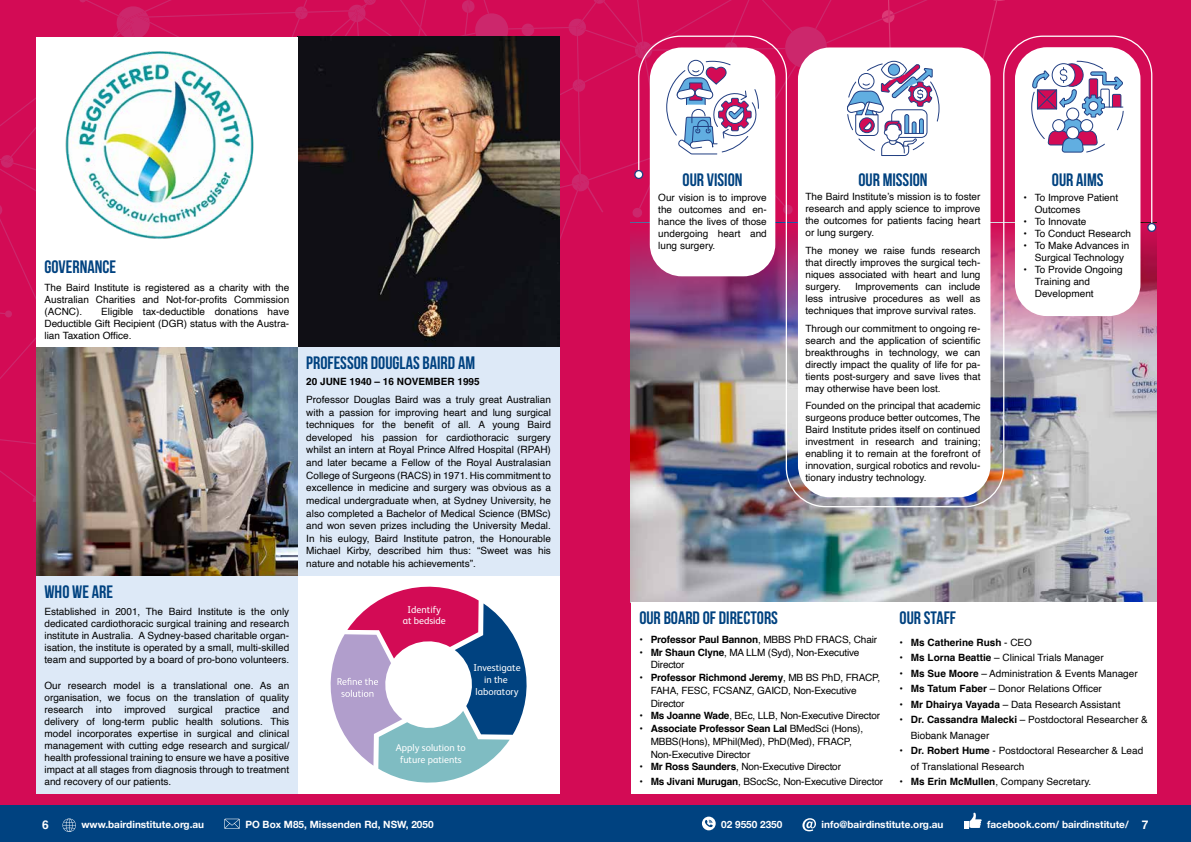
<style>
.page{position:relative;width:1191px;height:842px;background:#fff}
.page>*{position:absolute;margin:0;border:0;box-sizing:border-box;transform-origin:0 0}
.t1{font:700 18px "Bebas Neue";color:#004280}
.t2{font:700 12px "Helvetica";color:#fff}
.t3{font:10px/12px "Helvetica";color:#000;text-align:justify}
.t4{font:700 10px "Helvetica Neue";color:#fff}
.t5{font:700 10px "Helvetica";color:#000}
.t6{font:9.9px/11.9px "FS Albert";color:#fff;text-align:center}
.s1{font-weight:700}
.s2{font-weight:400}
.s3{font-family:"Helvetica";font-size:12px}
</style>
<div class="page">
<div style="left:0;top:0;width:1191px;height:806px;background:#d30b55"></div>
<div style="left:0;top:806px;width:1191px;height:36px;background:#004280"></div>
<svg style="left:62px;top:818px;width:14px;height:14px"></svg>
<svg style="left:224px;top:819px;width:16px;height:10px"></svg>
<div style="left:702px;top:817px;width:13px;height:13px;background:#fff;border-radius:50%"></div>
<svg style="left:705px;top:820px;width:7px;height:7px"></svg>
<svg style="left:802px;top:818px;width:14px;height:13px"></svg>
<svg style="left:964px;top:813px;width:17px;height:15px"></svg>
<svg style="left:988px;top:0;width:17px;height:35px"></svg>
<img style="left:631px;top:414px;width:525px;height:188px">
<svg style="left:1153px;top:223px;width:4px;height:191px"></svg>
<div style="left:298px;top:575px;width:261px;height:219px;background:#fff"></div>
<div style="left:298px;top:347px;width:261px;height:228px;background:#dde9f7"></div>
<div style="left:36px;top:575px;width:262px;height:219px;background:#dde9f7"></div>
<img style="left:36px;top:559px;width:262px;height:16px">
<svg style="left:318px;top:575px;width:221px;height:208px"></svg>
<svg style="left:958px;top:35px;width:195px;height:473px;background:#dcc0ce"></svg>
<div style="left:1147px;top:223px;width:8px;height:8px;background:#fff;border-radius:50%"></div>
<div style="left:1147px;top:223px;width:9px;height:9px;border:1px solid #223f82;border-radius:50%"></div>
<img style="left:0;top:0;width:958px;height:559px">
<svg style="left:1030px;top:60px;width:94px;height:93px;background:#cdc1d7"></svg>
<div style="left:1089px;top:102px;width:8px;height:8px;background:#fff;border-radius:50%"></div>
<div style="left:1088px;top:101px;width:10px;height:10px;border:1px solid #223f82;border-radius:50%"></div>
<div style="left:631px;top:602px;width:525px;height:192px;background:#fff"></div>
<h1 class="t1" style="left:45px;top:257px;width:73px">GOVERNANCE</h1>
<p class="t3" style="left:45px;top:282px;width:246px">The Baird Institute is registered as a charity with the Australian Charities and Not-for-profits Commission (ACNC).</p>
<p class="t3" style="left:45px;top:306px;width:246px;text-indent:57px">Eligible tax-deductible donations have Deductible Gift Recipient (DGR) status with the Austra&shy;lian Taxation Office.</p>
<h1 class="t1" style="left:45px;top:581px;width:70px">WHO WE ARE</h1>
<p class="t3" style="left:45px;top:606px;width:246px">Established in 2001, The Baird Institute is the only dedicated cardiothoracic surgical training and research institute in Australia. A Sydney-based charitable organ&shy;isation, the institute is operated by a small, multi-skilled team and supported by a board of pro-bono volunteers.</p>
<p class="t3" style="left:45px;top:680px;width:246px">Our research model is a translational one. As an organisation, we focus on the translation of quality research into improved surgical practice and delivery of long-term public health solutions. This model incorporates expertise in surgical and clinical management with cutting edge research and surgical/ health professional training to ensure we have a positive impact at all stages from diagnosis through to treatment and recovery of our patients.</p>
<h1 class="t1" style="left:306px;top:353px;width:170px">PROFESSOR DOUGLAS BAIRD AM</h1>
<p class="t5" style="left:306px;top:375px;width:175px">20 JUNE 1940 – 16 NOVEMBER 1995</p>
<p class="t3" style="left:306px;top:393px;width:246px;line-height:12.6px">Professor Douglas Baird was a truly great Australian with a passion for improving heart and lung surgical techniques for the benefit of all. A young Baird developed his passion for cardiothoracic surgery whilst an intern at Royal Prince Alfred Hospital (RPAH) and later became a Fellow of the Royal Australasian College of Surgeons (RACS) in 1971. His commitment to excellence in medicine and surgery was obvious as a medical undergraduate when, at Sydney University, he also completed a Bachelor of Medical Science (BMSc) and won seven prizes including the University Medal.<br>In his eulogy, Baird Institute patron, the Honourable Michael Kirby, described him thus: “Sweet was his nature and notable his achievements”.</p>
<p class="t6" style="left:403px;top:603px;width:45px">Identify at bedside</p>
<p class="t6" style="left:473px;top:661px;width:48px">Investigate in the laboratory</p>
<p class="t6" style="left:396px;top:741px;width:72px">Apply solution to future patients</p>
<h1 class="t1" style="left:682px;top:170px;width:61px">OUR VISION</h1>
<p class="t3" style="left:658px;top:192px;width:110px">Our vision is to improve the outcomes and en&shy;hance the lives of those undergoing heart and lung surgery.</p>
<h1 class="t1" style="left:858px;top:169px;width:71px">OUR MISSION</h1>
<p class="t3" style="left:805px;top:191px;width:176px">The Baird Institute’s mission is to foster research and apply science to improve the outcomes for patients facing heart or lung surgery.</p>
<p class="t3" style="left:805px;top:245px;width:176px">The money we raise funds research that directly improves the surgical tech&shy;niques associated with heart and lung surgery.</p>
<p class="t3" style="left:805px;top:281px;width:176px;text-indent:50px">Improvements can include less intrusive procedures as well as techniques that improve survival rates.</p>
<p class="t3" style="left:805px;top:322px;width:176px">Through our commitment to ongoing re&shy;search and the application of scientific breakthroughs in technology, we can directly impact the quality of life for pa&shy;tients post-surgery and save lives that may otherwise have been lost.</p>
<p class="t3" style="left:805px;top:400px;width:177px">Founded on the principal that academic surgeons produce better outcomes, The Baird Institute prides itself on continued investment in research and training; enabling it to remain at the forefront of innovation, surgical robotics and revolu&shy;tionary industry technology.</p>
<h1 class="t1" style="left:1052px;top:170px;width:53px">OUR AIMS</h1>
<p class="t3" style="left:1034px;top:192px;width:85px;text-indent:-11px">• To Improve Patient<br>Outcomes</p>
<p class="t3" style="left:1023px;top:216px;width:65px">• To Innovate</p>
<p class="t3" style="left:1023px;top:228px;width:109px">• To Conduct Research</p>
<p class="t3" style="left:1034px;top:240px;width:96px;text-indent:-11px">• To Make Advances in<br>Surgical Technology</p>
<p class="t3" style="left:1034px;top:264px;width:89px;text-align:left;text-indent:-11px">• To Provide Ongoing<br>Training and<br>Development</p>
<h1 class="t1" style="left:639px;top:608px;width:140px">OUR BOARD OF DIRECTORS</h1>
<p class="t3" style="left:639px;top:634px;width:239px">• <span class="s1">Professor Paul Bannon</span>, MBBS PhD FRACS, Chair</p>
<p class="t3" style="left:650px;top:646px;width:210px;line-height:12.8px;text-indent:-11px">• <span class="s1">Mr Shaun Clyne</span>, MA LLM (Syd), Non-Executive<br>Director</p>
<p class="t3" style="left:650px;top:671px;width:231px;line-height:12.8px;text-align:left;text-indent:-11px">• <span class="s1">Professor Richmond Jeremy</span>, MB BS PhD, FRACP,<br>FAHA, FESC, FCSANZ, GAICD, Non-Executive<br>Director</p>
<p class="t3" style="left:639px;top:710px;width:242px">• <span class="s1">Ms Joanne Wade</span>, BEc, LLB, Non-Executive Director</p>
<p class="t3" style="left:650px;top:723px;width:214px;line-height:12.8px;text-align:left;text-indent:-11px">• <span class="s1">Associate Professor Sean Lal</span> BMedSci (Hons),<br>MBBS(Hons), MPhil(Med), PhD(Med), FRACP,<br>Non-Executive Director</p>
<p class="t3" style="left:639px;top:761px;width:203px">• <span class="s1">Mr Ross Saunders</span>, Non-Executive Director</p>
<p class="t3" style="left:639px;top:776px;width:245px">• <span class="s1">Ms Jivani Murugan</span>, BSocSc, Non-Executive Director</p>
<h1 class="t1" style="left:899px;top:608px;width:58px">OUR STAFF</h1>
<p class="t5" style="left:899px;top:636px;width:134px"><span class="s2">•</span> Ms Catherine Rush <span class="s2">- CEO</span></p>
<p class="t3" style="left:899px;top:652px;width:206px">• <span class="s1">Ms Lorna Beattie</span> – Clinical Trials Manager</p>
<p class="t3" style="left:899px;top:667px;width:240px">• <span class="s1">Ms Sue Moore</span> – Administration &amp; Events Manager</p>
<p class="t3" style="left:899px;top:683px;width:204px">• <span class="s1">Ms Tatum Faber</span> – Donor Relations Officer</p>
<p class="t3" style="left:899px;top:698px;width:222px">• <span class="s1">Mr Dhairya Vayada</span> – Data Research Assistant</p>
<p class="t3" style="left:911px;top:712px;width:238px;line-height:15.5px;text-indent:-11px">• <span class="s1">Dr. Cassandra Malecki</span> – Postdoctoral Researcher &amp;<br>Biobank Manager</p>
<p class="t3" style="left:911px;top:743px;width:234px;line-height:15.5px;text-indent:-11px">• <span class="s1">Dr. Robert Hume</span> - Postdoctoral Researcher &amp; Lead of Translational Research</p>
<p class="t3" style="left:899px;top:776px;width:193px">• <span class="s1">Ms Erin McMullen</span>, Company Secretary.</p>
<p class="t2" style="left:42px;top:818px;width:8px">6</p>
<p class="t4" style="left:81px;top:816px;width:124px">www.bairdinstitute.org.au</p>
<p class="t4" style="left:245px;top:816px;width:190px">PO Box M85, Missenden Rd, NSW, 2050</p>
<p class="t4" style="left:721px;top:817px;width:63px">02 9550 2350</p>
<p class="t4" style="left:821px;top:817px;width:123px">info@bairdinstitute.org.au</p>
<p class="t4" style="left:987px;top:817px;width:163px">facebook.com/ bairdinstitute/ <span class="s3">7</span></p>
</div>
